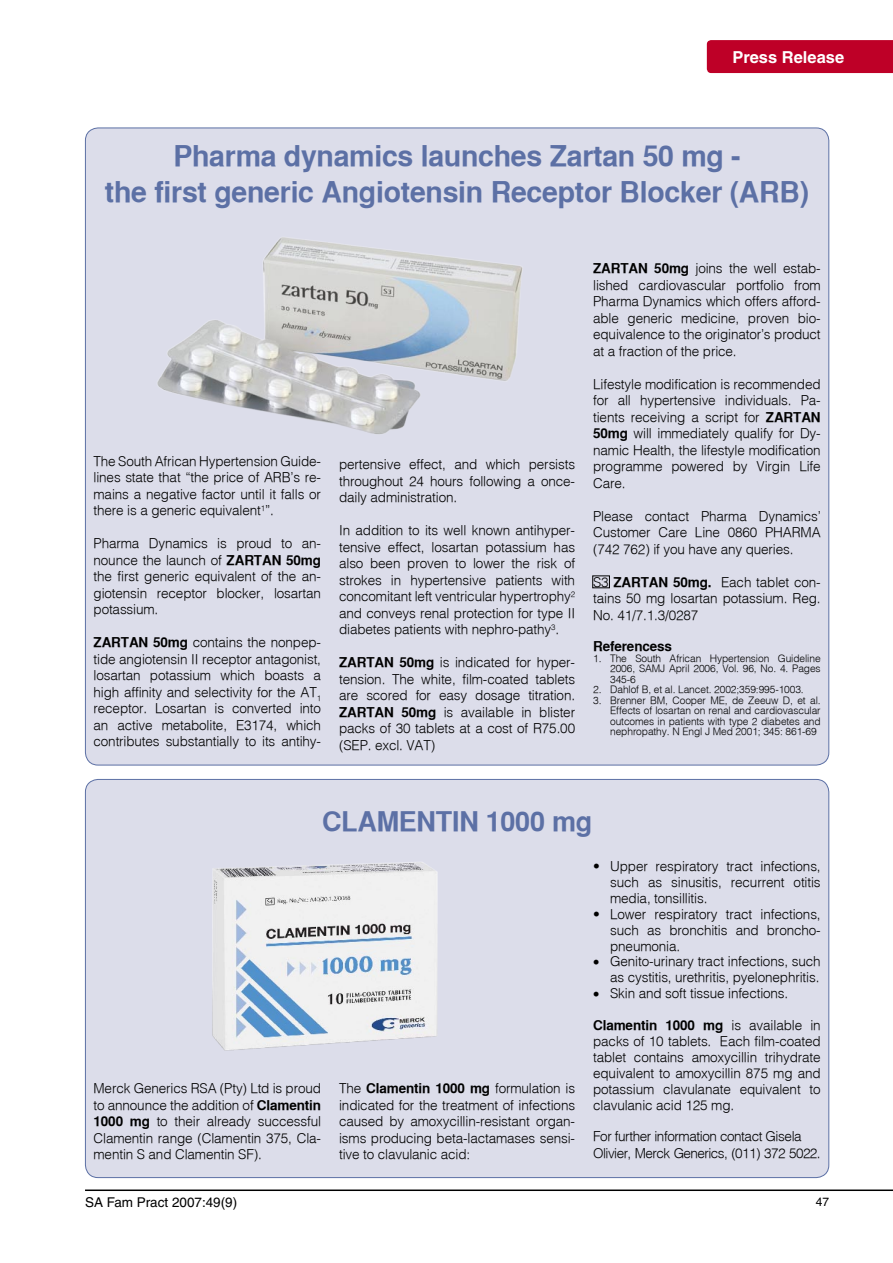
<style>
.page{position:relative;width:893px;height:1263px;background:#fff}
.page>*{position:absolute;margin:0;border:0;box-sizing:border-box;transform-origin:0 0}
.t1{font:700 28.5px "Helveticabold";letter-spacing:-.01em;color:#5c70a5}
.t2{font:700 27px "Helveticabold";letter-spacing:-.01em;color:#5c70a5}
.t3{font:700 16.5px "Helvetica";color:#fff}
.Helvetica_Light{font:300 13.5px/16.5px "Helvetica";letter-spacing:-.01em;color:#000;text-align:justify}
.Helvetica_Light-2{font:300 13.5px "Helvetica";letter-spacing:-.04em;color:#000}
.Helvetica_Light-3{font:300 13.5px "Helvetica";letter-spacing:-.03em;color:#000}
.t4{font:13.5px "Helvetica";color:#000}
.t5{font:700 13.5px "Helveticabold";letter-spacing:-.01em;color:#000}
.t6{font:12px "Helvetica";color:#000}
.t7{font:300 10.2px/10.5px "Helvetica";letter-spacing:-.01em;color:#000;text-align:justify}
.s1{font-family:"Helveticabold";font-weight:700}
</style>
<div class="page">
<hr style="left:85px;top:1189px;width:808px;height:2px;background:#000">
<div style="left:85px;top:779px;width:745px;height:398px;background:#dcddea"></div>
<div style="left:85px;top:127px;width:745px;height:638px;background:#dcddea"></div>
<div style="left:707px;top:40px;width:186px;height:33px;background:#be0027"></div>
<div style="left:592px;top:575px;width:18px;height:13px;border:1px solid #000"></div>
<img style="left:206px;top:855px;width:236px;height:198px">
<img style="left:144px;top:230px;width:386px;height:216px">
<p class="t3" style="left:732px;top:47px;width:113px">Press Release</p>
<p class="t1" style="left:173px;top:140px;width:569px">Pharma dynamics launches Zartan 50 mg -</p>
<p class="t1" style="left:105px;top:176px;width:706px">the first generic Angiotensin Receptor Blocker (ARB)</p>
<p class="Helvetica_Light" style="left:94px;top:452px;width:229px">The South African Hypertension Guide&shy;lines state that “the price of ARB’s re&shy;mains a negative factor until it falls or there is a generic equivalent<sup>1</sup>”.</p>
<p class="Helvetica_Light" style="left:94px;top:535px;width:229px">Pharma Dynamics is proud to an&shy;nounce the launch of <span class="s1">ZARTAN 50mg </span>the first generic equivalent of the an&shy;giotensin receptor blocker, losartan potassium.</p>
<p class="Helvetica_Light" style="left:94px;top:634px;width:229px"><span class="s1">ZARTAN 50mg</span> contains the nonpep&shy;tide angiotensin II receptor antagonist, losartan potassium which boasts a high affinity and selectivity for the AT<sub>1 </sub>receptor. Losartan is converted into an active metabolite, E3174, which contributes substantially to its antihy-</p>
<p class="Helvetica_Light" style="left:339px;top:456px;width:238px">pertensive effect, and which persists throughout 24 hours following a once&shy;daily administration.</p>
<p class="Helvetica_Light" style="left:339px;top:522px;width:238px">In addition to its well known antihyper&shy;tensive effect, losartan potassium has also been proven to lower the risk of strokes in hypertensive patients with concomitant left ventricular hypertrophy<sup>2 </sup>and conveys renal protection for type II diabetes patients with nephro-pathy<sup>3</sup>.</p>
<p class="Helvetica_Light" style="left:339px;top:654px;width:238px"><span class="s1">ZARTAN 50mg</span> is indicated for hyper&shy;tension. The white, film-coated tablets are scored for easy dosage titration.<br><span class="s1">ZARTAN 50mg</span> is available in blister packs of 30 tablets at a cost of R75.00 (SEP. excl. VAT)</p>
<p class="Helvetica_Light" style="left:593px;top:260px;width:229px"><span class="s1">ZARTAN 50mg</span> joins the well estab&shy;lished cardiovascular portfolio from Pharma Dynamics which offers afford&shy;able generic medicine, proven bio&shy;equivalence to the originator’s product at a fraction of the price.</p>
<p class="Helvetica_Light" style="left:593px;top:375px;width:229px">Lifestyle modification is recommended for all hypertensive individuals. Pa&shy;tients receiving a script for <span class="s1">ZARTAN 50mg</span> will immediately qualify for Dy&shy;namic Health, the lifestyle modification programme powered by Virgin Life Care.</p>
<p class="Helvetica_Light" style="left:593px;top:507px;width:229px">Please contact Pharma Dynamics’ Customer Care Line 0860 PHARMA (742 762) if you have any queries.</p>
<p class="Helvetica_Light" style="left:593px;top:573px;width:229px">S3 <span class="s1">ZARTAN 50mg.</span> Each tablet con&shy;tains 50 mg losartan potassium. Reg.<br>No. 41/7.1.3/0287</p>
<p class="t5" style="left:593px;top:639px;width:80px">Referencess</p>
<p class="t7" style="left:610px;top:653px;width:212px;text-indent:-17px">1. The South African Hypertension Guideline 2006, SAMJ April 2006, Vol. 96, No. 4. Pages 345-6</p>
<p class="t7" style="left:593px;top:684px;width:212px">2. Dahlof B, et al. Lancet. 2002;359:995-1003.</p>
<p class="t7" style="left:610px;top:695px;width:212px;text-indent:-17px">3. Brenner BM, Cooper ME, de Zeeuw D, et al.<br>Effects of losartan on renal and cardiovascular outcomes in patients with type 2 diabetes and nephropathy. N Engl J Med 2001; 345: 861-69</p>
<p class="t2" style="left:322px;top:806px;width:272px">CLAMENTIN 1000 mg</p>
<p class="Helvetica_Light" style="left:94px;top:1080px;width:229px">Merck Generics RSA (Pty) Ltd is proud to announce the addition of <span class="s1">Clamentin 1000 mg</span> to their already successful Clamentin range (Clamentin 375, Cla&shy;mentin S and Clamentin SF).</p>
<p class="Helvetica_Light" style="left:339px;top:1080px;width:238px">The <span class="s1">Clamentin 1000 mg</span> formulation is indicated for the treatment of infections caused by amoxycillin-resistant organ&shy;isms producing beta-lactamases sensi&shy;tive to clavulanic acid:</p>
<p class="Helvetica_Light" style="left:610px;top:858px;width:212px;line-height:15.9px;text-indent:-17px">• Upper respiratory tract infections, such as sinusitis, recurrent otitis media, tonsillitis.</p>
<p class="Helvetica_Light" style="left:610px;top:905px;width:212px;line-height:15.9px;text-indent:-17px">• Lower respiratory tract infections, such as bronchitis and broncho&shy;pneumonia.</p>
<p class="Helvetica_Light" style="left:593px;top:953px;width:229px;line-height:15.9px;text-align:right">• Genito-urinary tract infections, such as cystitis, urethritis, pyelonephritis.</p>
<p class="Helvetica_Light" style="left:593px;top:985px;width:197px">• Skin and soft tissue infections.</p>
<p class="Helvetica_Light" style="left:593px;top:1017px;width:229px;line-height:15.9px"><span class="s1">Clamentin 1000 mg</span> is available in packs of 10 tablets. Each film-coated tablet contains amoxycillin trihydrate equivalent to amoxycillin 875 mg and potassium clavulanate equivalent to clavulanic acid 125 mg.</p>
<p class="Helvetica_Light-3" style="left:593px;top:1128px;width:210px">For further information contact Gisela</p>
<p class="Helvetica_Light-2" style="left:593px;top:1144px;width:229px">Olivier, Merck Generics, (011) 372 5022.</p>
<p class="t4" style="left:85px;top:1194px;width:154px">SA Fam Pract 2007:49(9)</p>
<p class="t6" style="left:816px;top:1194px;width:15px">47</p>
</div>
